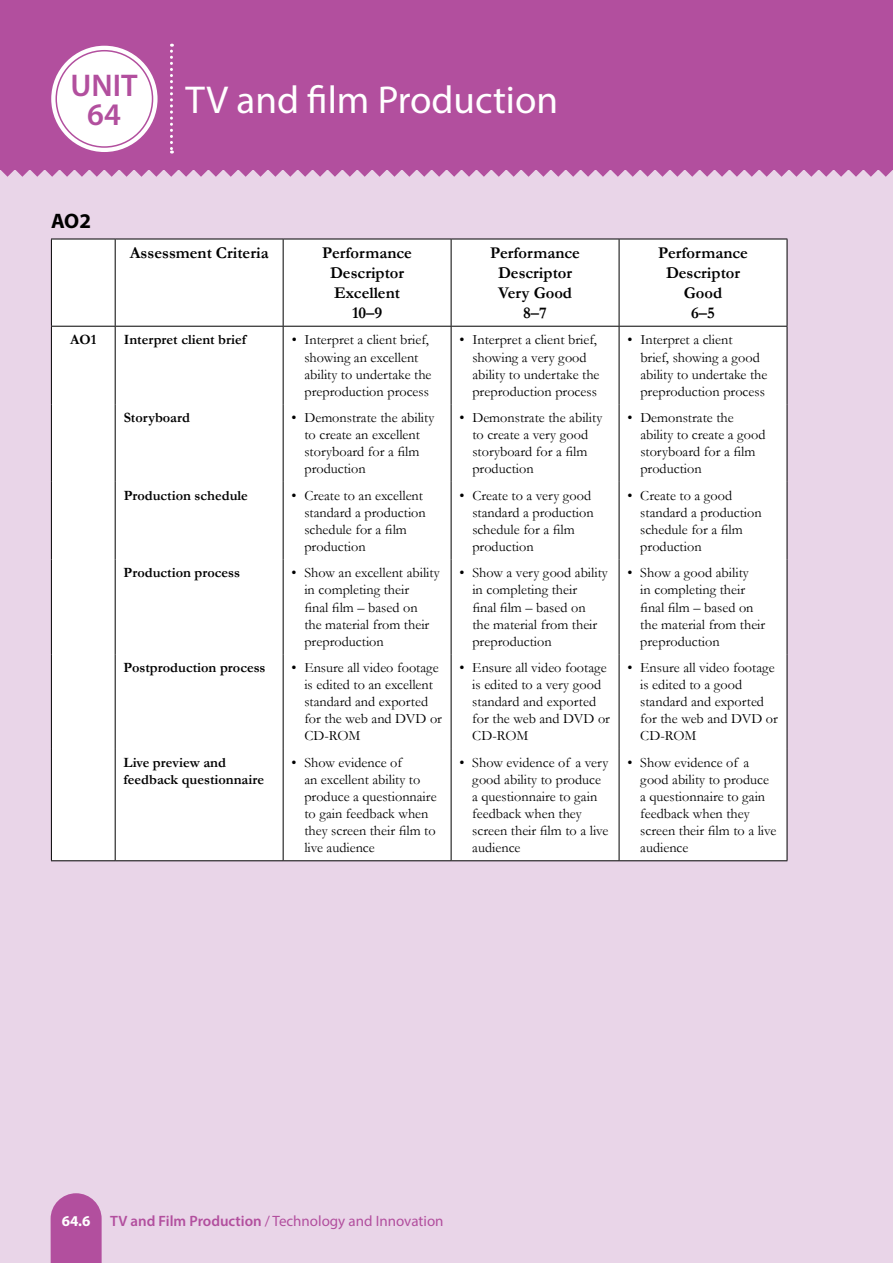
<style>
.page{position:relative;width:893px;height:1263px;background:#e9d5e8}
.page>*{position:absolute;margin:0;border:0;box-sizing:border-box;transform-origin:0 0}
.t1{font:39px "Myriad Pro";color:#fff}
.t2{font:600 31.5px/28.5px "Myriad Pro";color:#b24f9e;text-align:center}
.t3{font:700 21px "Myriad Pro";color:#000}
.t4{font:700 16.5px/19.8px "Garamond";color:#000;text-align:center}
.t5{font:15px "Myriad Pro";color:#b24f9e}
.t6{font:700 15px "Myriad Pro";color:#fff}
.t7{font:14.25px/17.1px "Garamond";color:#000}
.t8{font:700 14.25px/17.1px "Garamond";color:#000}
.s1{font-weight:600}
</style>
<div class="page">
<div style="left:0;top:0;width:893px;height:169px;background:#b24f9e"></div>
<div style="left:51px;top:46px;width:107px;height:106px;background:#fff;border-radius:50%"></div>
<svg style="left:170px;top:44px;width:3px;height:110px"></svg>
<svg style="left:0;top:169px;width:893px;height:8px"></svg>
<div style="left:55px;top:50px;width:98px;height:98px;border:2px solid #b24f9e;border-radius:50%"></div>
<svg style="left:51px;top:1193px;width:51px;height:70px;background:#b65aa4"></svg>
<div style="left:52px;top:240px;width:735px;height:620px;background:#fff"></div>
<hr style="left:51px;top:860px;width:64px;height:1px;background:#000">
<hr style="left:115px;top:860px;width:168px;height:1px;background:#000">
<hr style="left:283px;top:860px;width:168px;height:1px;background:#000">
<hr style="left:451px;top:860px;width:168px;height:1px;background:#000">
<hr style="left:619px;top:860px;width:168px;height:1px;background:#000">
<hr style="left:51px;top:239px;width:64px;height:1px;background:#000">
<hr style="left:51px;top:239px;width:1px;height:87px;background:#000">
<hr style="left:115px;top:239px;width:168px;height:1px;background:#000">
<hr style="left:115px;top:239px;width:1px;height:87px;background:#000">
<hr style="left:283px;top:239px;width:168px;height:1px;background:#000">
<hr style="left:283px;top:239px;width:1px;height:87px;background:#000">
<hr style="left:451px;top:239px;width:168px;height:1px;background:#000">
<hr style="left:451px;top:239px;width:1px;height:87px;background:#000">
<hr style="left:619px;top:239px;width:168px;height:1px;background:#000">
<hr style="left:619px;top:239px;width:1px;height:87px;background:#000">
<hr style="left:787px;top:239px;width:1px;height:87px;background:#000">
<hr style="left:51px;top:326px;width:64px;height:1px;background:#000">
<hr style="left:51px;top:327px;width:1px;height:77px;background:#000">
<hr style="left:115px;top:326px;width:168px;height:1px;background:#000">
<hr style="left:115px;top:327px;width:1px;height:77px;background:#000">
<hr style="left:283px;top:326px;width:168px;height:1px;background:#000">
<hr style="left:283px;top:327px;width:1px;height:77px;background:#000">
<hr style="left:451px;top:326px;width:168px;height:1px;background:#000">
<hr style="left:451px;top:327px;width:1px;height:77px;background:#000">
<hr style="left:619px;top:326px;width:168px;height:1px;background:#000">
<hr style="left:619px;top:327px;width:1px;height:77px;background:#000">
<hr style="left:787px;top:327px;width:1px;height:77px;background:#000">
<hr style="left:51px;top:404px;width:1px;height:78px;background:#000">
<hr style="left:115px;top:404px;width:1px;height:78px;background:#000">
<hr style="left:283px;top:404px;width:1px;height:78px;background:#000">
<hr style="left:451px;top:404px;width:1px;height:78px;background:#000">
<hr style="left:619px;top:404px;width:1px;height:78px;background:#000">
<hr style="left:787px;top:404px;width:1px;height:78px;background:#000">
<hr style="left:51px;top:482px;width:1px;height:77px;background:#000">
<hr style="left:115px;top:482px;width:1px;height:77px;background:#000">
<hr style="left:283px;top:482px;width:1px;height:77px;background:#000">
<hr style="left:451px;top:482px;width:1px;height:77px;background:#000">
<hr style="left:619px;top:482px;width:1px;height:77px;background:#000">
<hr style="left:787px;top:482px;width:1px;height:77px;background:#000">
<hr style="left:51px;top:559px;width:1px;height:95px;background:#000">
<hr style="left:115px;top:559px;width:1px;height:95px;background:#000">
<hr style="left:283px;top:559px;width:1px;height:95px;background:#000">
<hr style="left:451px;top:559px;width:1px;height:95px;background:#000">
<hr style="left:619px;top:559px;width:1px;height:95px;background:#000">
<hr style="left:787px;top:559px;width:1px;height:95px;background:#000">
<hr style="left:51px;top:654px;width:1px;height:95px;background:#000">
<hr style="left:115px;top:654px;width:1px;height:95px;background:#000">
<hr style="left:283px;top:654px;width:1px;height:95px;background:#000">
<hr style="left:451px;top:654px;width:1px;height:95px;background:#000">
<hr style="left:619px;top:654px;width:1px;height:95px;background:#000">
<hr style="left:787px;top:654px;width:1px;height:95px;background:#000">
<hr style="left:51px;top:749px;width:1px;height:111px;background:#000">
<hr style="left:115px;top:749px;width:1px;height:111px;background:#000">
<hr style="left:283px;top:749px;width:1px;height:111px;background:#000">
<hr style="left:451px;top:749px;width:1px;height:111px;background:#000">
<hr style="left:619px;top:749px;width:1px;height:111px;background:#000">
<hr style="left:787px;top:749px;width:1px;height:111px;background:#000">
<h2 class="t2" style="left:71px;top:71px;width:69px">UNIT<br>64</h2>
<h3 class="t3" style="left:51px;top:208px;width:41px">AO2</h3>
<h1 class="t1" style="left:186px;top:76px;width:374px">TV and film Production</h1>
<p class="t4" style="left:130px;top:243px;width:140px">Assessment Criteria</p>
<p class="t4" style="left:322px;top:243px;width:91px">Performance<br>Descriptor<br>Excellent<br>10–9</p>
<p class="t4" style="left:490px;top:243px;width:91px">Performance<br>Descriptor<br>Very Good<br>8–7</p>
<p class="t4" style="left:658px;top:243px;width:91px">Performance<br>Descriptor<br>Good<br>6–5</p>
<p class="t8" style="left:70px;top:331px;width:28px">AO1</p>
<p class="t8" style="left:124px;top:331px;width:124px">Interpret client brief</p>
<p class="t7" style="left:304px;top:331px;width:129px;text-indent:-13px">• Interpret a client brief, showing an excellent ability to undertake the preproduction process</p>
<p class="t7" style="left:472px;top:331px;width:129px;text-indent:-13px">• Interpret a client brief, showing a very good ability to undertake the preproduction process</p>
<p class="t7" style="left:640px;top:331px;width:129px;text-indent:-13px">• Interpret a client<br>brief, showing a good ability to undertake the preproduction process</p>
<p class="t8" style="left:124px;top:409px;width:68px">Storyboard</p>
<p class="t7" style="left:304px;top:409px;width:131px;text-indent:-13px">• Demonstrate the ability to create an excellent storyboard for a film production</p>
<p class="t7" style="left:472px;top:409px;width:131px;text-indent:-13px">• Demonstrate the ability to create a very good storyboard for a film production</p>
<p class="t7" style="left:640px;top:409px;width:127px;text-indent:-13px">• Demonstrate the ability to create a good storyboard for a film production</p>
<p class="t8" style="left:124px;top:487px;width:126px">Production schedule</p>
<p class="t7" style="left:304px;top:486px;width:123px;text-indent:-13px">• Create to an excellent standard a production schedule for a film production</p>
<p class="t7" style="left:472px;top:486px;width:123px;text-indent:-13px">• Create to a very good standard a production schedule for a film production</p>
<p class="t7" style="left:640px;top:486px;width:123px;text-indent:-13px">• Create to a good standard a production schedule for a film production</p>
<p class="t8" style="left:124px;top:564px;width:118px">Production process</p>
<p class="t7" style="left:304px;top:564px;width:137px;text-indent:-13px">• Show an excellent ability in completing their<br>final film – based on<br>the material from their preproduction</p>
<p class="t7" style="left:472px;top:564px;width:137px;text-indent:-13px">• Show a very good ability in completing their<br>final film – based on<br>the material from their preproduction</p>
<p class="t7" style="left:640px;top:564px;width:126px;text-indent:-13px">• Show a good ability<br>in completing their final film – based on the material from their preproduction</p>
<p class="t8" style="left:124px;top:659px;width:143px">Postproduction process</p>
<p class="t7" style="left:304px;top:659px;width:139px;text-indent:-13px">• Ensure all video footage is edited to an excellent standard and exported for the web and DVD or<br>CD-ROM</p>
<p class="t7" style="left:472px;top:659px;width:139px;text-indent:-13px">• Ensure all video footage is edited to a very good standard and exported for the web and DVD or<br>CD-ROM</p>
<p class="t7" style="left:640px;top:659px;width:139px;text-indent:-13px">• Ensure all video footage is edited to a good standard and exported for the web and DVD or<br>CD-ROM</p>
<p class="t8" style="left:124px;top:754px;width:142px">Live preview and feedback questionnaire</p>
<p class="t7" style="left:304px;top:753px;width:134px;text-indent:-13px">• Show evidence of<br>an excellent ability to produce a questionnaire to gain feedback when they screen their film to live audience</p>
<p class="t7" style="left:472px;top:753px;width:138px;text-indent:-13px">• Show evidence of a very good ability to produce a questionnaire to gain feedback when they screen their film to a live audience</p>
<p class="t7" style="left:640px;top:753px;width:138px;text-indent:-13px">• Show evidence of a good ability to produce a questionnaire to gain feedback when they screen their film to a live audience</p>
<p class="t6" style="left:62px;top:1211px;width:30px">64.6</p>
<p class="t5" style="left:110px;top:1211px;width:335px"><span class="s1">TV and Film Production</span> / Technology and Innovation</p>
</div>
